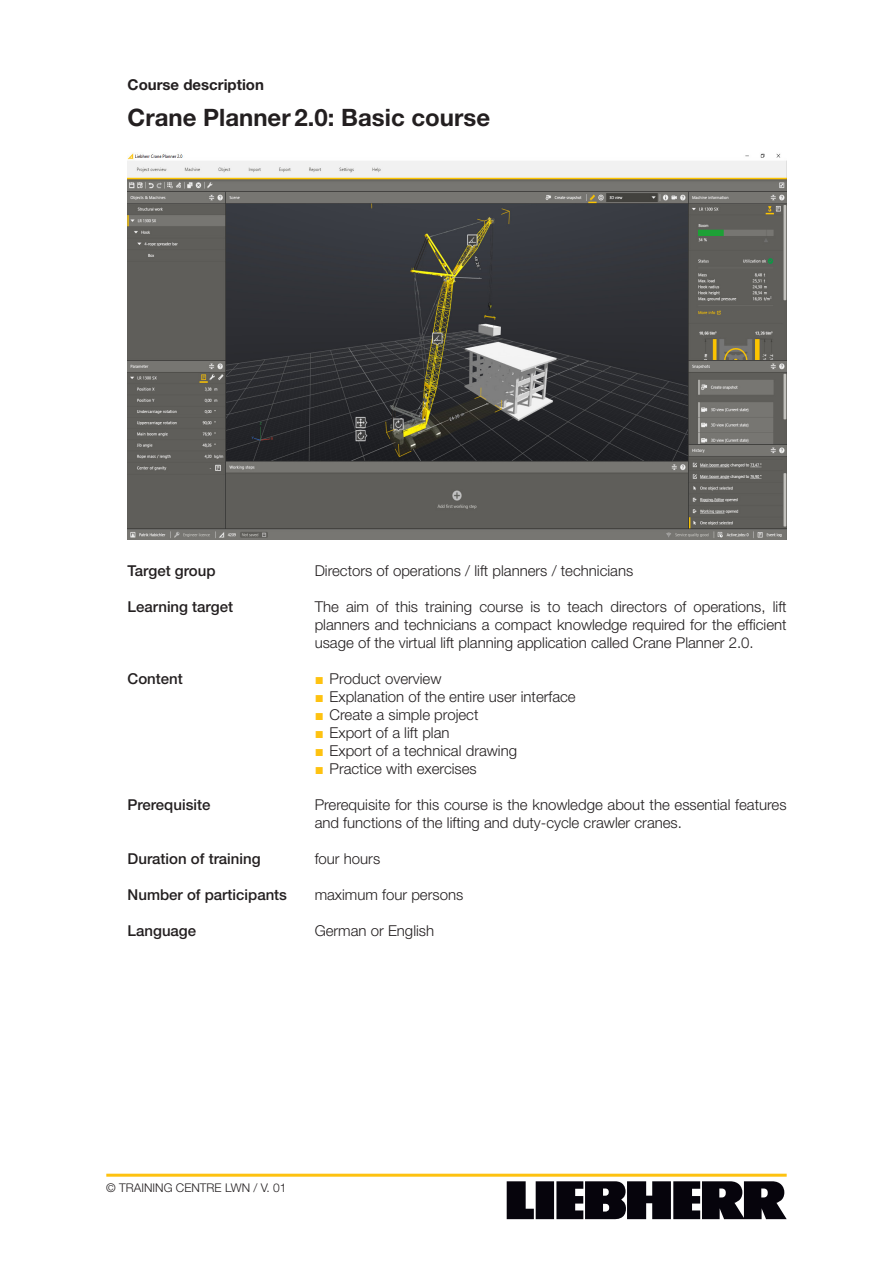
<style>
.page{position:relative;width:893px;height:1263px;background:#fff}
.page>*{position:absolute;margin:0;border:0;box-sizing:border-box;transform-origin:0 0}
.Ü__Überschrift_1_ohn{font:700 24px "Helvetica Neue LT";color:#231f20}
.F__Fließtext{font:300 15px/18px "Helvetica Neue LT";color:#231f20;text-align:justify}
.AZ__Aufzählung{font:300 15px "Helvetica Neue LT";color:#231f20}
.MA__Marginalien{font:500 15px "Helvetica Neue LT";color:#231f20}
.IVZ__Überschrift_1{font:700 15px "Helvetica Neue LT";color:#231f20}
.MS__Fußzeile_links{font:300 12px "Helvetica Neue LT";color:#231f20}
.s1{font-family:"Arial";font-weight:400;color:#fec210}
</style>
<div class="page">
<hr style="left:106px;top:1174px;width:681px;height:3px;background:#fec210">
<svg style="left:507px;top:1181px;width:280px;height:38px;background:#2f2d34"></svg>
<img style="left:128px;top:153px;width:659px;height:386px">
<p class="IVZ__Überschrift_1" style="left:128px;top:75px;width:138px">Course description</p>
<p class="Ü__Überschrift_1_ohn" style="left:128px;top:103px;width:364px">Crane Planner 2.0: Basic course</p>
<p class="MA__Marginalien" style="left:128px;top:562px;width:89px">Target group</p>
<p class="MA__Marginalien" style="left:128px;top:598px;width:107px">Learning target</p>
<p class="MA__Marginalien" style="left:128px;top:670px;width:57px">Content</p>
<p class="MA__Marginalien" style="left:128px;top:796px;width:84px">Prerequisite</p>
<p class="MA__Marginalien" style="left:128px;top:850px;width:135px">Duration of training</p>
<p class="MA__Marginalien" style="left:128px;top:886px;width:161px">Number of participants</p>
<p class="MA__Marginalien" style="left:128px;top:922px;width:70px">Language</p>
<p class="F__Fließtext" style="left:315px;top:561px;width:320px">Directors of operations / lift planners / technicians</p>
<p class="F__Fließtext" style="left:315px;top:597px;width:474px">The aim of this training course is to teach directors of operations, lift planners and technicians a compact knowledge required for the efficient usage of the virtual lift planning application called Crane Planner 2.0.</p>
<p class="AZ__Aufzählung" style="left:315px;top:669px;width:128px"><span class="s1">■</span> Product overview</p>
<p class="AZ__Aufzählung" style="left:315px;top:687px;width:263px"><span class="s1">■</span> Explanation of the entire user interface</p>
<p class="AZ__Aufzählung" style="left:315px;top:705px;width:165px"><span class="s1">■</span> Create a simple project</p>
<p class="AZ__Aufzählung" style="left:315px;top:723px;width:136px"><span class="s1">■</span> Export of a lift plan</p>
<p class="AZ__Aufzählung" style="left:315px;top:741px;width:204px"><span class="s1">■</span> Export of a technical drawing</p>
<p class="AZ__Aufzählung" style="left:315px;top:759px;width:164px"><span class="s1">■</span> Practice with exercises</p>
<p class="F__Fließtext" style="left:315px;top:795px;width:473px">Prerequisite for this course is the knowledge about the essential features and functions of the lifting and duty-cycle crawler cranes.</p>
<p class="F__Fließtext" style="left:315px;top:849px;width:67px">four hours</p>
<p class="F__Fließtext" style="left:315px;top:885px;width:150px">maximum four persons</p>
<p class="F__Fließtext" style="left:315px;top:921px;width:121px">German or English</p>
<p class="MS__Fußzeile_links" style="left:106px;top:1181px;width:182px">© TRAINING CENTRE LWN / V. 01</p>
</div>
